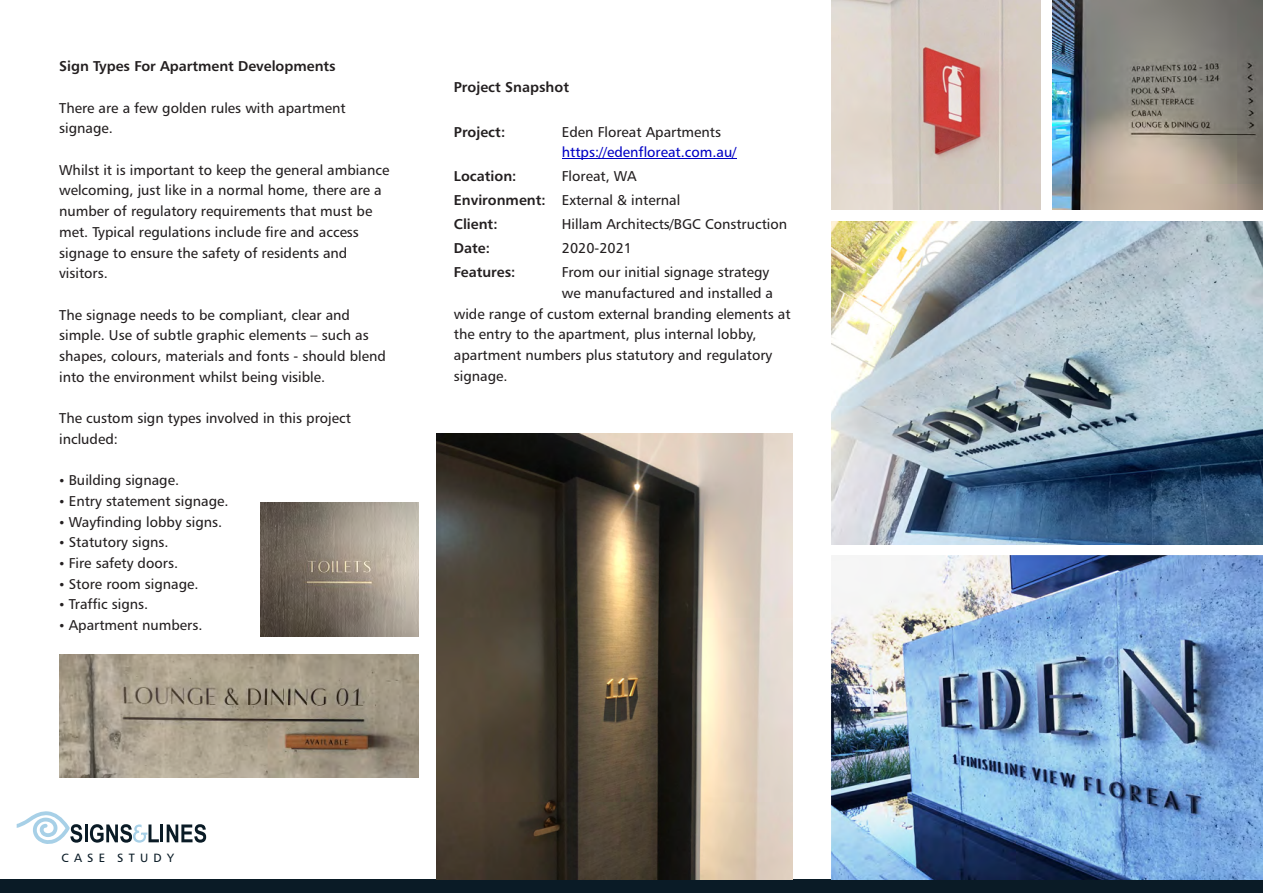
<style>
.page{position:relative;width:1263px;height:893px;background:#fff}
.page>*{position:absolute;margin:0;border:0;box-sizing:border-box;transform-origin:0 0}
.t1{font:14.25px/20.7px "Humanist 777 BT Roman B";color:#231f20}
.t2{font:14.25px "Humanist 777 BT Bold B";color:#231f20}
.t3{font:14.25px "Humanist 777 BT Roman B";color:#0000c4}
.t4{font:12px "Humanist 777 BT Roman B";letter-spacing:.435em;color:#0a1b26}
.s1{font-family:"Humanist 777 BT Bold B"}
</style>
<div class="page">
<svg style="left:17px;top:811px;width:65px;height:33px"></svg>
<hr style="left:85px;top:824px;width:3px;height:18px;background:#0a1b26">
<svg style="left:90px;top:824px;width:116px;height:19px"></svg>
<div style="left:0;top:879px;width:1263px;height:14px;background:#0a1b26"></div>
<hr style="left:562px;top:159px;width:174px;height:1px;background:#0000c4">
<img style="left:261px;top:503px;width:157px;height:133px">
<img style="left:436px;top:433px;width:356px;height:446px">
<img style="left:60px;top:655px;width:358px;height:123px">
<img style="left:1052px;top:0;width:211px;height:210px">
<img style="left:832px;top:221px;width:431px;height:323px">
<img style="left:832px;top:0;width:209px;height:210px">
<img style="left:832px;top:556px;width:431px;height:323px">
<p class="t2" style="left:59px;top:60px;width:278px">Sign Types For Apartment Developments</p>
<p class="t1" style="left:59px;top:99px;width:288px">There are a few golden rules with apartment signage.</p>
<p class="t1" style="left:59px;top:161px;width:332px">Whilst it is important to keep the general ambiance welcoming, just like in a normal home, there are a number of regulatory requirements that must be met. Typical regulations include fire and access signage to ensure the safety of residents and visitors.</p>
<p class="t1" style="left:59px;top:306px;width:328px">The signage needs to be compliant, clear and simple. Use of subtle graphic elements – such as shapes, colours, materials and fonts - should blend into the environment whilst being visible.</p>
<p class="t1" style="left:59px;top:409px;width:293px">The custom sign types involved in this project included:</p>
<p class="t1" style="left:69px;top:471px;width:112px">Building signage.</p>
<p class="t1" style="left:69px;top:492px;width:161px">Entry statement signage.</p>
<p class="t1" style="left:69px;top:513px;width:155px">Wayfinding lobby signs.</p>
<p class="t1" style="left:69px;top:533px;width:101px">Statutory signs.</p>
<p class="t1" style="left:69px;top:554px;width:111px">Fire safety doors.</p>
<p class="t1" style="left:69px;top:575px;width:131px">Store room signage.</p>
<p class="t1" style="left:69px;top:595px;width:81px">Traffic signs.</p>
<p class="t1" style="left:69px;top:616px;width:135px">Apartment numbers.</p>
<p class="t2" style="left:454px;top:81px;width:117px">Project Snapshot</p>
<p class="t2" style="left:454px;top:126px;width:53px">Project:</p>
<p class="t1" style="left:562px;top:123px;width:161px">Eden Floreat Apartments</p>
<p class="t3" style="left:562px;top:147px;width:176px">https://edenfloreat.com.au/</p>
<p class="t2" style="left:454px;top:171px;width:64px">Location:</p>
<p class="t1" style="left:454px;top:166px;width:228px;line-height:24px;text-indent:108px">Floreat, WA<br><span class="s1">Environment:</span> External &amp; internal</p>
<p class="t2" style="left:454px;top:219px;width:45px">Client:</p>
<p class="t1" style="left:562px;top:215px;width:227px">Hillam Architects/BGC Construction</p>
<p class="t2" style="left:454px;top:267px;width:63px">Features:</p>
<p class="t1" style="left:562px;top:263px;width:209px">From our initial signage strategy</p>
<p class="t1" style="left:562px;top:284px;width:213px">we manufactured and installed a</p>
<p class="t1" style="left:454px;top:305px;width:338px">wide range of custom external branding elements at</p>
<p class="t1" style="left:454px;top:325px;width:304px">the entry to the apartment, plus internal lobby,</p>
<p class="t1" style="left:454px;top:346px;width:320px">apartment numbers plus statutory and regulatory</p>
<p class="t1" style="left:454px;top:367px;width:55px">signage.</p>
<p class="t2" style="left:454px;top:243px;width:38px">Date:</p>
<p class="t1" style="left:562px;top:239px;width:72px">2020-2021</p>
<p class="t4" style="left:61px;top:853px;width:114px">CASE STUDY</p>
</div>
